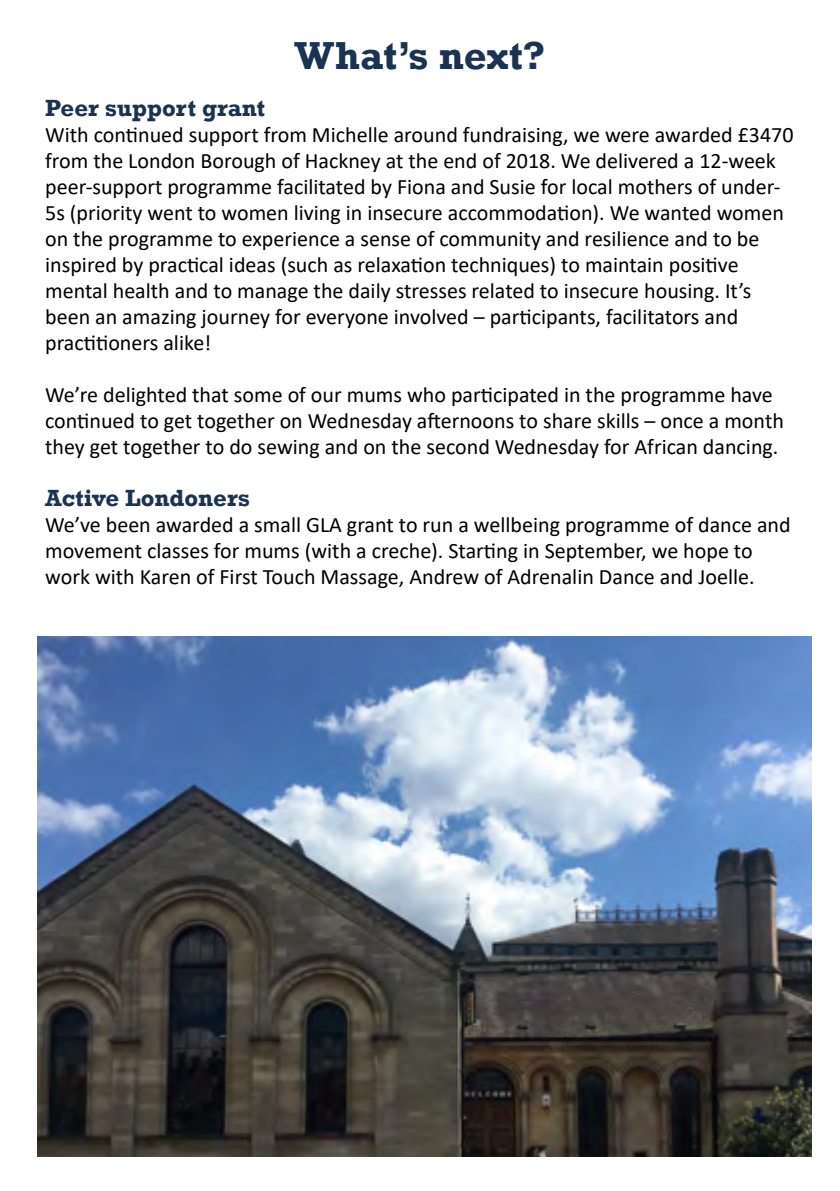
<style>
.page{position:relative;width:840px;height:1191px;background:#fff}
.page>*{position:absolute;margin:0;border:0;box-sizing:border-box;transform-origin:0 0}
.t1{font:700 40px "Rockwell";color:#1a3352}
.t2{font:700 24px "Rockwell";color:#1a3352}
.t3{font:22px/26px "Calibri";color:#000}
</style>
<div class="page">
<img style="left:37px;top:636px;width:774px;height:520px">
<h1 class="t1" style="left:294px;top:31px;width:252px">What’s next?</h1>
<p class="t2" style="left:45px;top:93px;width:221px">Peer support grant</p>
<p class="t3" style="left:45px;top:121px;width:749px">With continued support from Michelle around fundraising, we were awarded £3470 from the London Borough of Hackney at the end of 2018. We delivered a 12-week peer-support programme facilitated by Fiona and Susie for local mothers of under-5s (priority went to women living in insecure accommodation). We wanted women on the programme to experience a sense of community and resilience and to be inspired by practical ideas (such as relaxation techniques) to maintain positive mental health and to manage the daily stresses related to insecure housing. It’s been an amazing journey for everyone involved – participants, facilitators and practitioners alike!</p>
<p class="t3" style="left:45px;top:381px;width:739px">We’re delighted that some of our mums who participated in the programme have continued to get together on Wednesday afternoons to share skills – once a month they get together to do sewing and on the second Wednesday for African dancing.</p>
<p class="t2" style="left:45px;top:483px;width:206px">Active Londoners</p>
<p class="t3" style="left:45px;top:511px;width:746px">We’ve been awarded a small GLA grant to run a wellbeing programme of dance and movement classes for mums (with a creche). Starting in September, we hope to work with Karen of First Touch Massage, Andrew of Adrenalin Dance and Joelle.</p>
</div>
